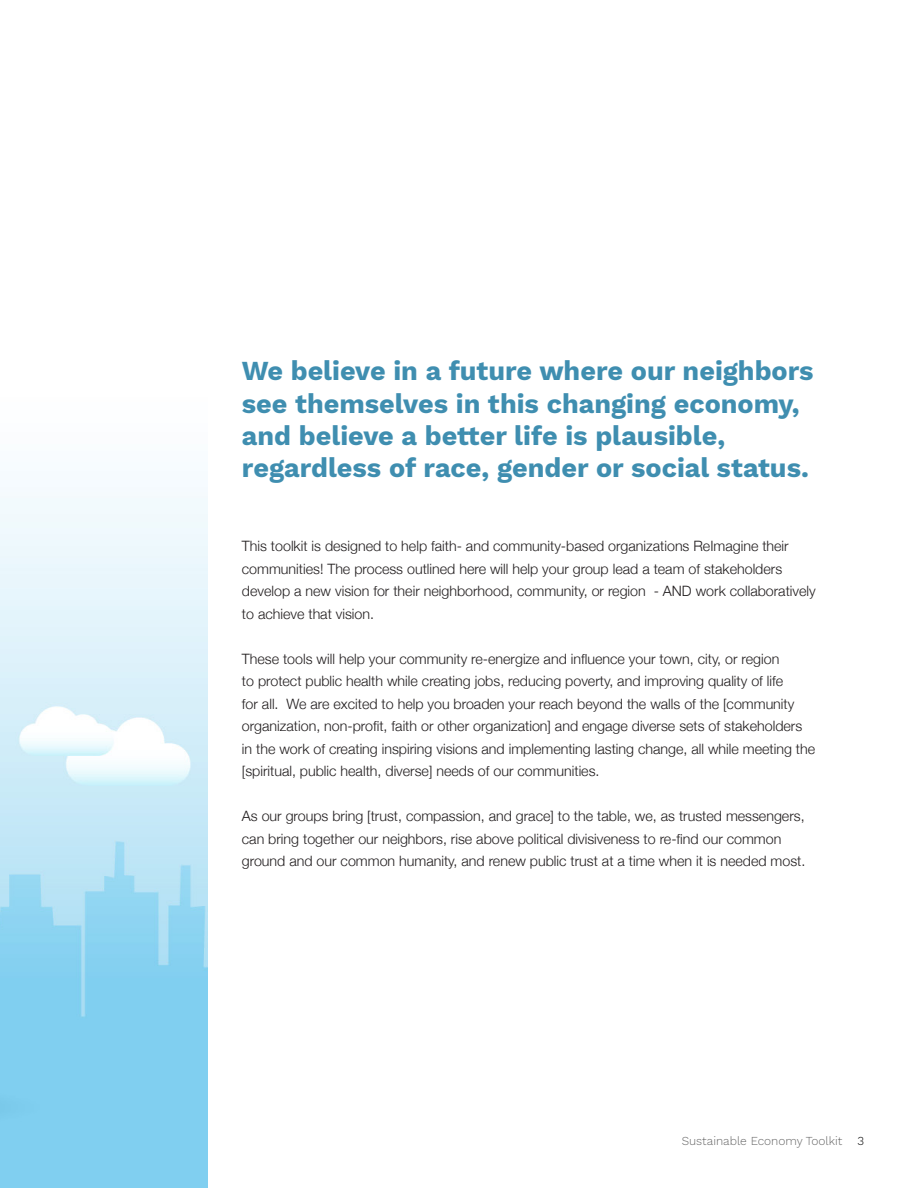
<style>
.page{position:relative;width:918px;height:1188px;background:#fff}
.page>*{position:absolute;margin:0;border:0;box-sizing:border-box;transform-origin:0 0}
.t1{font:27px/32.4px "Work Sans";color:#3f8eb0}
.t2{font:300 14.25px/22.5px "Helvetica Neue";color:#211d1e}
.t3{font:12px "Work Sans";color:#666}
.s1{color:#000}
</style>
<div class="page">
<img style="left:0;top:496px;width:207px;height:692px">
<p class="t1" style="left:242px;top:354px;width:573px">We believe in a future where our neighbors see themselves in this changing economy, and believe a better life is plausible, regardless of race, gender or social status.</p>
<p class="t2" style="left:242px;top:534px;width:575px">This toolkit is designed to help faith- and community-based organizations ReImagine their communities! The process outlined here will help your group lead a team of stakeholders develop a new vision for their neighborhood, community, or region - AND work collaboratively to achieve that vision.</p>
<p class="t2" style="left:242px;top:646px;width:575px">These tools will help your community re-energize and influence your town, city, or region<br>to protect public health while creating jobs, reducing poverty, and improving quality of life<br>for all. We are excited to help you broaden your reach beyond the walls of the [community organization, non-profit, faith or other organization] and engage diverse sets of stakeholders in the work of creating inspiring visions and implementing lasting change, all while meeting the [spiritual, public health, diverse] needs of our communities.</p>
<p class="t2" style="left:242px;top:804px;width:565px">As our groups bring [trust, compassion, and grace] to the table, we, as trusted messengers, can bring together our neighbors, rise above political divisiveness to re-find our common ground and our common humanity, and renew public trust at a time when it is needed most.</p>
<p class="t3" style="left:682px;top:1132px;width:184px">Sustainable Economy Toolkit <span class="s1">3</span></p>
</div>
